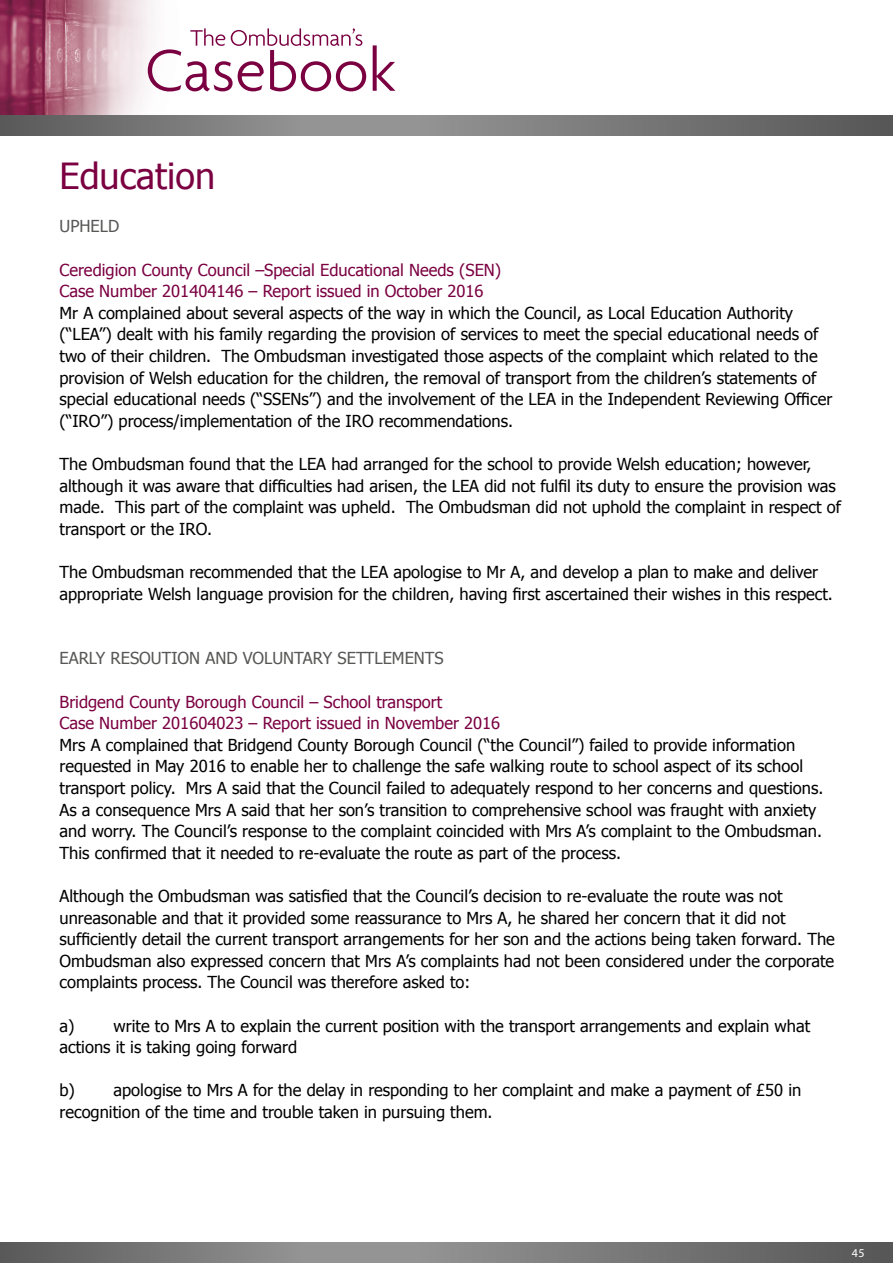
<style>
.page{position:relative;width:893px;height:1263px;background:#fff}
.page>*{position:absolute;margin:0;border:0;box-sizing:border-box;transform-origin:0 0}
.t1{font:36px "Tahoma";color:#7b0041}
.t2{font:16.5px/21.6px "Tahoma";color:#000}
.t3{font:16.5px/21.6px "Tahoma";color:#7b0041}
.t4{font:16.5px "Tahoma";color:#575756}
.t5{font:12px "Myriad Pro";color:#fff}
</style>
<div class="page">
<img style="left:0;top:0;width:396px;height:115px">
<svg style="left:0;top:115px;width:893px;height:21px;background:#7a7979"></svg>
<svg style="left:0;top:1242px;width:893px;height:21px;background:#7a7979"></svg>
<svg style="left:373px;top:45px;width:22px;height:46px"></svg>
<svg style="left:148px;top:28px;width:218px;height:63px"></svg>
<h1 class="t1" style="left:60px;top:152px;width:157px">Education</h1>
<p class="t4" style="left:60px;top:215px;width:61px">UPHELD</p>
<p class="t3" style="left:60px;top:258px;width:443px">Ceredigion County Council –Special Educational Needs (SEN)<br>Case Number 201404146 – Report issued in October 2016</p>
<p class="t2" style="left:60px;top:301px;width:774px">Mr A complained about several aspects of the way in which the Council, as Local Education Authority (“LEA”) dealt with his family regarding the provision of services to meet the special educational needs of two of their children. The Ombudsman investigated those aspects of the complaint which related to the provision of Welsh education for the children, the removal of transport from the children’s statements of special educational needs (“SSENs”) and the involvement of the LEA in the Independent Reviewing Officer (“IRO”) process/implementation of the IRO recommendations.</p>
<p class="t2" style="left:60px;top:452px;width:783px">The Ombudsman found that the LEA had arranged for the school to provide Welsh education; however, although it was aware that difficulties had arisen, the LEA did not fulfil its duty to ensure the provision was made. This part of the complaint was upheld. The Ombudsman did not uphold the complaint in respect of transport or the IRO.</p>
<p class="t2" style="left:60px;top:560px;width:775px">The Ombudsman recommended that the LEA apologise to Mr A, and develop a plan to make and deliver appropriate Welsh language provision for the children, having first ascertained their wishes in this respect.</p>
<p class="t4" style="left:60px;top:647px;width:386px">EARLY RESOUTION AND VOLUNTARY SETTLEMENTS</p>
<p class="t3" style="left:60px;top:690px;width:442px">Bridgend County Borough Council – School transport<br>Case Number 201604023 – Report issued in November 2016</p>
<p class="t2" style="left:60px;top:733px;width:765px">Mrs A complained that Bridgend County Borough Council (“the Council”) failed to provide information requested in May 2016 to enable her to challenge the safe walking route to school aspect of its school transport policy. Mrs A said that the Council failed to adequately respond to her concerns and questions.<br>As a consequence Mrs A said that her son’s transition to comprehensive school was fraught with anxiety and worry. The Council’s response to the complaint coincided with Mrs A’s complaint to the Ombudsman.<br>This confirmed that it needed to re-evaluate the route as part of the process.</p>
<p class="t2" style="left:60px;top:884px;width:777px">Although the Ombudsman was satisfied that the Council’s decision to re-evaluate the route was not unreasonable and that it provided some reassurance to Mrs A, he shared her concern that it did not sufficiently detail the current transport arrangements for her son and the actions being taken forward. The Ombudsman also expressed concern that Mrs A’s complaints had not been considered under the corporate complaints process. The Council was therefore asked to:</p>
<p class="t2" style="left:60px;top:1014px;width:752px">a) write to Mrs A to explain the current position with the transport arrangements and explain what actions it is taking going forward</p>
<p class="t2" style="left:60px;top:1079px;width:743px">b) apologise to Mrs A for the delay in responding to her complaint and make a payment of £50 in recognition of the time and trouble taken in pursuing them.</p>
<p class="t5" style="left:852px;top:1245px;width:14px">45</p>
</div>
